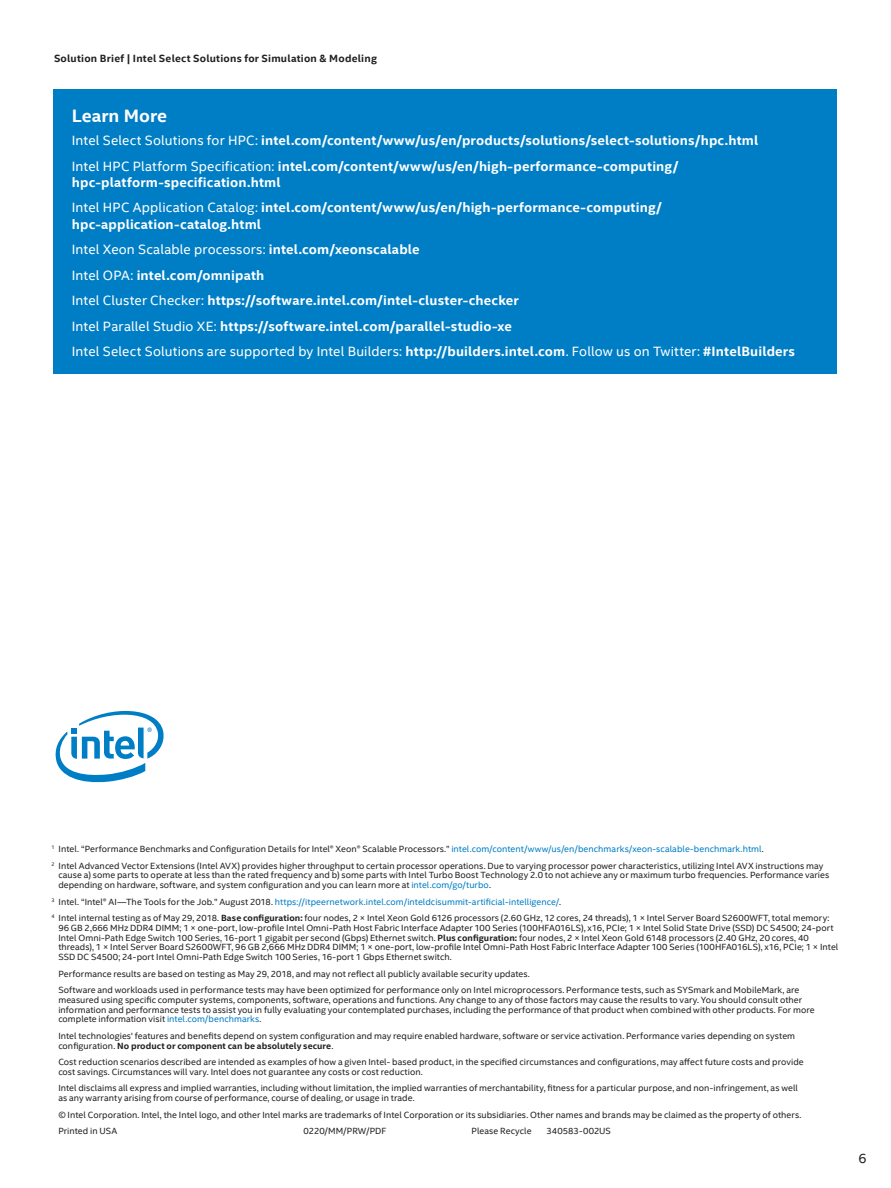
<style>
.page{position:relative;width:891px;height:1188px;background:#fff}
.page>*{position:absolute;margin:0;border:0;box-sizing:border-box;transform-origin:0 0}
.CopyHeaderBlue{font:700 18px "Intel Clear";letter-spacing:.005em;color:#fff}
.BulletPoints{font:700 13.5px/16.5px "Intel Clear";letter-spacing:.01em;color:#fff}
.BulletPoints-2{font:13.5px "Intel Clear";letter-spacing:.01em;color:#fff}
.t1{font:13.5px "Intel Clear";color:#231f20}
.t2{font:700 10.5px "Intel Clear";letter-spacing:.02em;color:#231f20}
.Lgl_-_Footnotes_and{font:9px/9.8px "Intel Clear";letter-spacing:.005em;color:#231f20}
.Lgl_-_Footnotes_and-2{font:9px "Intel Clear";letter-spacing:.005em;color:#007ec5}
.s1{font-weight:400}
.s2{font-weight:700}
.s3{color:#007ec5}
.s4{color:#231f20}
</style>
<div class="page">
<svg style="left:55px;top:711px;width:109px;height:72px"></svg>
<div style="left:53px;top:90px;width:784px;height:284px;background:#007ec5"></div>
<p class="t2" style="left:54px;top:51px;width:324px">Solution Brief | Intel Select Solutions for Simulation &amp; Modeling</p>
<p class="CopyHeaderBlue" style="left:72px;top:103px;width:97px">Learn More</p>
<p class="BulletPoints" style="left:72px;top:132px;width:688px"><span class="s1">Intel Select Solutions for HPC:</span> intel.com/content/www/us/en/products/solutions/select-solutions/hpc.html</p>
<p class="BulletPoints" style="left:72px;top:157px;width:608px"><span class="s1">Intel HPC Platform Specification:</span> intel.com/content/www/us/en/high-performance-computing/ hpc-platform-specification.html</p>
<p class="BulletPoints" style="left:72px;top:199px;width:591px"><span class="s1">Intel HPC Application Catalog:</span> intel.com/content/www/us/en/high-performance-computing/ hpc-application-catalog.html</p>
<p class="BulletPoints-2" style="left:72px;top:240px;width:349px">Intel Xeon Scalable processors: <span class="s2">intel.com/xeonscalable</span></p>
<p class="BulletPoints" style="left:72px;top:266px;width:194px"><span class="s1">Intel OPA:</span> intel.com/omnipath</p>
<p class="BulletPoints" style="left:72px;top:292px;width:449px"><span class="s1">Intel Cluster Checker:</span> https://software.intel.com/intel-cluster-checker</p>
<p class="BulletPoints" style="left:72px;top:317px;width:442px"><span class="s1">Intel Parallel Studio XE:</span> https://software.intel.com/parallel-studio-xe</p>
<p class="BulletPoints-2" style="left:72px;top:342px;width:725px">Intel Select Solutions are supported by Intel Builders: <span class="s2">http://builders.intel.com</span>. Follow us on Twitter: <span class="s2">#IntelBuilders</span></p>
<p class="Lgl_-_Footnotes_and" style="left:52px;top:844px;width:714px"><sup>1</sup> Intel. “Performance Benchmarks and Configuration Details for Intel® Xeon® Scalable Processors.” <span class="s3">intel.com/content/www/us/en/benchmarks/xeon-scalable-benchmark.html</span>.</p>
<p class="Lgl_-_Footnotes_and" style="left:58px;top:860px;width:773px;text-indent:-7px"><sup>2</sup> Intel Advanced Vector Extensions (Intel AVX) provides higher throughput to certain processor operations. Due to varying processor power characteristics, utilizing Intel AVX instructions may cause a) some parts to operate at less than the rated frequency and b) some parts with Intel Turbo Boost Technology 2.0 to not achieve any or maximum turbo frequencies. Performance varies depending on hardware, software, and system configuration and you can learn more at <span class="s3">intel.com/go/turbo</span>.</p>
<p class="Lgl_-_Footnotes_and-2" style="left:52px;top:895px;width:511px"><sup>3</sup> <span class="s4">Intel. “Intel® AI—The Tools for the Job.” August 2018.</span> https://itpeernetwork.intel.com/inteldcisummit-artificial-intelligence/<span class="s4">.</span></p>
<p class="Lgl_-_Footnotes_and" style="left:58px;top:913px;width:782px;text-indent:-7px"><sup>4</sup> Intel internal testing as of May 29, 2018. <span class="s2">Base configuration:</span> four nodes, 2 × Intel Xeon Gold 6126 processors (2.60 GHz, 12 cores, 24 threads), 1 × Intel Server Board S2600WFT, total memory:<br>96 GB 2,666 MHz DDR4 DIMM; 1 × one-port, low-profile Intel Omni-Path Host Fabric Interface Adapter 100 Series (100HFA016LS), x16, PCIe; 1 × Intel Solid State Drive (SSD) DC S4500; 24-port Intel Omni-Path Edge Switch 100 Series, 16-port 1 gigabit per second (Gbps) Ethernet switch. <span class="s2">Plus configuration:</span> four nodes, 2 × Intel Xeon Gold 6148 processors (2.40 GHz, 20 cores, 40 threads), 1 × Intel Server Board S2600WFT, 96 GB 2,666 MHz DDR4 DIMM; 1 × one-port, low-profile Intel Omni-Path Host Fabric Interface Adapter 100 Series (100HFA016LS), x16, PCIe; 1 × Intel SSD DC S4500; 24-port Intel Omni-Path Edge Switch 100 Series, 16-port 1 Gbps Ethernet switch.</p>
<p class="Lgl_-_Footnotes_and" style="left:58px;top:968px;width:473px">Performance results are based on testing as May 29, 2018, and may not reflect all publicly available security updates.</p>
<p class="Lgl_-_Footnotes_and" style="left:58px;top:985px;width:758px">Software and workloads used in performance tests may have been optimized for performance only on Intel microprocessors. Performance tests, such as SYSmark and MobileMark, are measured using specific computer systems, components, software, operations and functions. Any change to any of those factors may cause the results to vary. You should consult other information and performance tests to assist you in fully evaluating your contemplated purchases, including the performance of that product when combined with other products. For more complete information visit <span class="s3">intel.com/benchmarks</span>.</p>
<p class="Lgl_-_Footnotes_and" style="left:58px;top:1030px;width:738px">Intel technologies' features and benefits depend on system configuration and may require enabled hardware, software or service activation. Performance varies depending on system configuration. <span class="s2">No product or component can be absolutely secure</span>.</p>
<p class="Lgl_-_Footnotes_and" style="left:58px;top:1057px;width:747px">Cost reduction scenarios described are intended as examples of how a given Intel- based product, in the specified circumstances and configurations, may affect future costs and provide cost savings. Circumstances will vary. Intel does not guarantee any costs or cost reduction.</p>
<p class="Lgl_-_Footnotes_and" style="left:58px;top:1083px;width:741px">Intel disclaims all express and implied warranties, including without limitation, the implied warranties of merchantability, fitness for a particular purpose, and non-infringement, as well as any warranty arising from course of performance, course of dealing, or usage in trade.</p>
<p class="Lgl_-_Footnotes_and" style="left:58px;top:1109px;width:745px">© Intel Corporation. Intel, the Intel logo, and other Intel marks are trademarks of Intel Corporation or its subsidiaries. Other names and brands may be claimed as the property of others.</p>
<p class="Lgl_-_Footnotes_and" style="left:58px;top:1126px;width:60px">Printed in USA</p>
<p class="Lgl_-_Footnotes_and" style="left:304px;top:1126px;width:84px">0220/MM/PRW/PDF</p>
<p class="Lgl_-_Footnotes_and" style="left:472px;top:1126px;width:61px">Please Recycle</p>
<p class="Lgl_-_Footnotes_and" style="left:547px;top:1126px;width:66px">340583-002US</p>
<h2 class="t1" style="left:858px;top:1149px;width:10px">6</h2>
</div>
